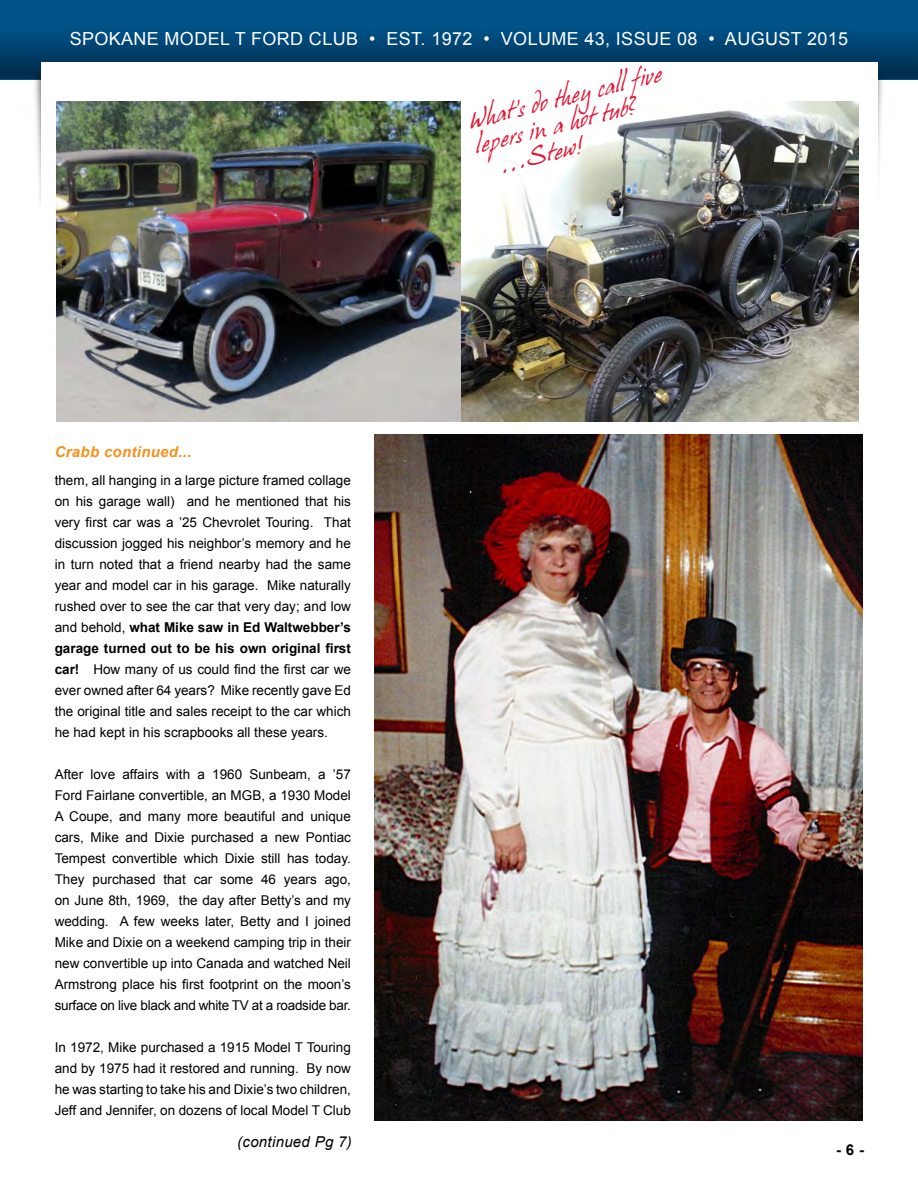
<style>
.page{position:relative;width:918px;height:1188px;background:#fff}
.page>*{position:absolute;margin:0;border:0;box-sizing:border-box;transform-origin:0 0}
.t1{font:21px "Hans Hand";color:#e31837}
.t2{font:18px "Arial";letter-spacing:.02em;color:#fff}
.t3{font:italic 700 15px "Arial";letter-spacing:.02em;color:#f7901e}
.t4{font:italic 15px "Arial";letter-spacing:.02em;color:#000}
.t5{font:700 15px "Arial";color:#000}
.t6{font:13.5px/21px "Arial";color:#000;text-align:justify}
.s1{font-weight:700}
</style>
<div class="page">
<div style="left:0;top:0;width:918px;height:78px;background:linear-gradient(to bottom,#005b97,#003051)"></div>
<img style="left:19px;top:71px;width:22px;height:134px">
<img style="left:878px;top:71px;width:20px;height:104px">
<div style="left:41px;top:62px;width:837px;height:213px;background:#fff"></div>
<img style="left:460px;top:102px;width:399px;height:319px">
<img style="left:56px;top:102px;width:404px;height:319px">
<img style="left:375px;top:434px;width:488px;height:687px">
<h2 class="t2" style="left:70px;top:26px;width:780px">SPOKANE MODEL T FORD CLUB • EST. 1972 • VOLUME 43, ISSUE 08 • AUGUST 2015</h2>
<p class="t3" style="left:55px;top:442px;width:138px">Crabb continued...</p>
<p class="t6" style="left:55px;top:470px;width:298px">them, all hanging in a large picture framed collage on his garage wall) and he mentioned that his very first car was a ’25 Chevrolet Touring. That discussion jogged his neighbor’s memory and he in turn noted that a friend nearby had the same year and model car in his garage. Mike naturally rushed over to see the car that very day; and low and behold, <span class="s1">what Mike saw in Ed Waltwebber’s garage turned out to be his own original first car!</span> How many of us could find the first car we ever owned after 64 years? Mike recently gave Ed the original title and sales receipt to the car which he had kept in his scrapbooks all these years.</p>
<p class="t6" style="left:55px;top:764px;width:298px">After love affairs with a 1960 Sunbeam, a ’57<br>Ford Fairlane convertible, an MGB, a 1930 Model A Coupe, and many more beautiful and unique cars, Mike and Dixie purchased a new Pontiac Tempest convertible which Dixie still has today.<br>They purchased that car some 46 years ago, on June 8th, 1969, the day after Betty’s and my wedding. A few weeks later, Betty and I joined Mike and Dixie on a weekend camping trip in their new convertible up into Canada and watched Neil Armstrong place his first footprint on the moon’s surface on live black and white TV at a roadside bar.</p>
<p class="t6" style="left:55px;top:1037px;width:298px">In 1972, Mike purchased a 1915 Model T Touring and by 1975 had it restored and running. By now he was starting to take his and Dixie’s two children, Jeff and Jennifer, on dozens of local Model T Club</p>
<p class="t4" style="left:237px;top:1132px;width:116px">(continued Pg 7)</p>
<h1 class="t1" style="left:466px;top:110px;width:199px;rotate:-14deg">What's do they call five</h1>
<h1 class="t1" style="left:472px;top:134px;width:169px;rotate:-14deg">lepers in a hot tub?</h1>
<h1 class="t1" style="left:497px;top:154px;width:87px;rotate:-14deg">...Stew!</h1>
<p class="t5" style="left:836px;top:1140px;width:29px">- 6 -</p>
</div>
